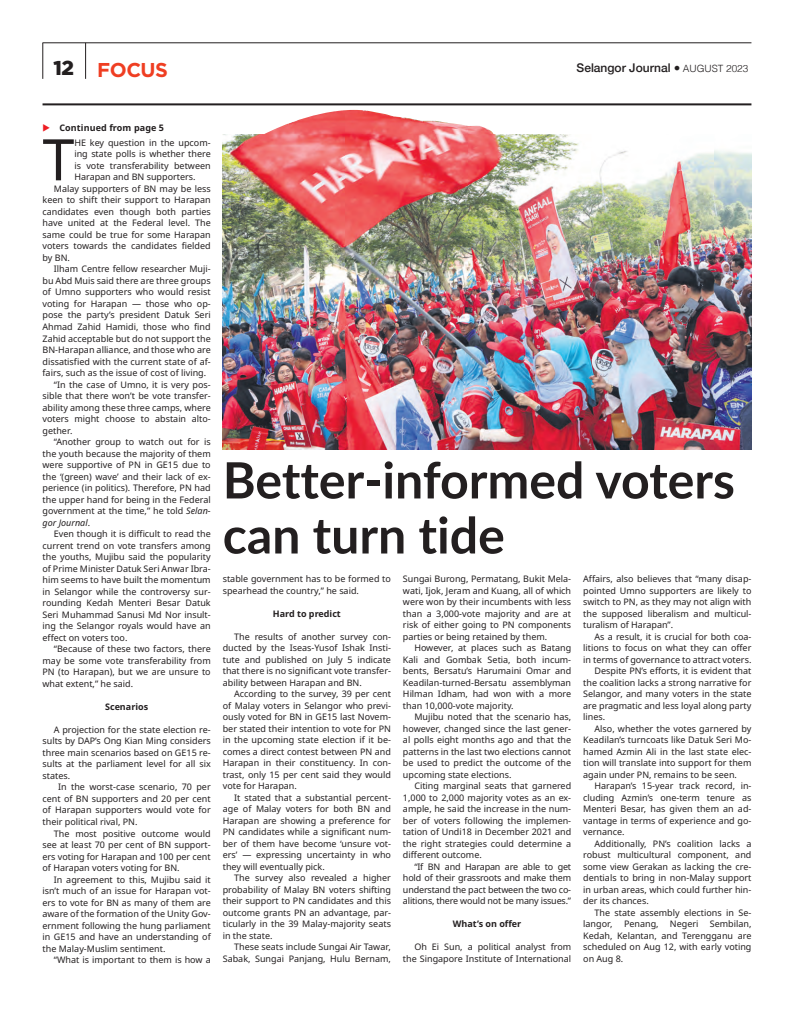
<style>
.page{position:relative;width:794px;height:1010px;background:#fff}
.page>*{position:absolute;margin:0;border:0;box-sizing:border-box;transform-origin:0 0}
.BODYTEXT{font:57.3px "Noto Sans";color:#231f20}
._1st_LEAD{font:700 50px/55px "Lato";color:#231f20}
.t1{font:700 20px "Gotham";letter-spacing:-.025em;color:#ef3e22}
.t2{font:900 20px "Gotham";color:#231f20}
.t3{font:500 12px "Helvetica Neue";color:#231f20}
.BODYTEXT-2{font:9px/11.5px "Noto Sans";color:#231f20;text-align:justify}
.BODYTEXT-3{font:700 9px "Noto Sans";color:#231f20}
.s1{font-family:"Helvetica";font-weight:300;font-size:10px}
.s2{color:#ee1d23}
.s3{font-style:italic}
</style>
<div class="page">
<hr style="left:43px;top:103px;width:708px;height:2px;background:#231f20">
<hr style="left:43px;top:43px;width:708px;height:1px;background:#231f20">
<hr style="left:43px;top:43px;width:1px;height:36px;background:#231f20">
<hr style="left:85px;top:43px;width:1px;height:36px;background:#231f20">
<img style="left:223px;top:134px;width:528px;height:315px">
<img style="left:264px;top:110px;width:229px;height:24px">
<p class="t2" style="left:54px;top:56px;width:22px">12</p>
<p class="t1" style="left:97px;top:56px;width:72px">FOCUS</p>
<p class="t3" style="left:576px;top:58px;width:173px">Selangor Journal ● <span class="s1">AUGUST 2023</span></p>
<p class="BODYTEXT-3" style="left:43px;top:121px;width:123px"><span class="s2">◆</span> Continued from page 5</p>
<p class="BODYTEXT" style="left:43px;top:119px;width:33px">T</p>
<p class="BODYTEXT-2" style="left:74px;top:137px;width:138px">HE key question in the upcom&shy;ing state polls is whether there is vote transferability between Harapan and BN supporters.</p>
<p class="BODYTEXT-2" style="left:43px;top:183px;width:170px;text-indent:11px">Malay supporters of BN may be less keen to shift their support to Harapan candidates even though both parties have united at the Federal level. The same could be true for some Harapan voters towards the candidates fielded by BN.</p>
<p class="BODYTEXT-2" style="left:43px;top:263px;width:170px;text-indent:11px">Ilham Centre fellow researcher Muji&shy;bu Abd Muis said there are three groups of Umno supporters who would resist voting for Harapan — those who op&shy;pose the party’s president Datuk Seri Ahmad Zahid Hamidi, those who find Zahid acceptable but do not support the BN-Harapan alliance, and those who are dissatisfied with the current state of af&shy;fairs, such as the issue of cost of living.</p>
<p class="BODYTEXT-2" style="left:43px;top:378px;width:170px;text-indent:11px">“In the case of Umno, it is very pos&shy;sible that there won’t be vote transfer&shy;ability among these three camps, where voters might choose to abstain alto&shy;gether.</p>
<p class="BODYTEXT-2" style="left:43px;top:436px;width:170px;text-indent:11px">“Another group to watch out for is the youth because the majority of them were supportive of PN in GE15 due to the ‘(green) wave’ and their lack of ex&shy;perience (in politics). Therefore, PN had the upper hand for being in the Federal government at the time,” he told <span class="s3">Selan&shy;gor Journal</span>.</p>
<p class="BODYTEXT-2" style="left:43px;top:528px;width:170px;text-indent:11px">Even though it is difficult to read the current trend on vote transfers among the youths, Mujibu said the popularity of Prime Minister Datuk Seri Anwar Ibra&shy;him seems to have built the momentum in Selangor while the controversy sur&shy;rounding Kedah Menteri Besar Datuk Seri Muhammad Sanusi Md Nor insult&shy;ing the Selangor royals would have an effect on voters too.</p>
<p class="BODYTEXT-2" style="left:43px;top:643px;width:170px;text-indent:11px">“Because of these two factors, there may be some vote transferability from PN (to Harapan), but we are unsure to what extent,” he said.</p>
<p class="BODYTEXT-3" style="left:105px;top:700px;width:45px">Scenarios</p>
<p class="BODYTEXT-2" style="left:43px;top:723px;width:170px;text-indent:11px">A projection for the state election re&shy;sults by DAP’s Ong Kian Ming considers three main scenarios based on GE15 re&shy;sults at the parliament level for all six states.</p>
<p class="BODYTEXT-2" style="left:43px;top:781px;width:170px;text-indent:16px">In the worst-case scenario, 70 per cent of BN supporters and 20 per cent of Harapan supporters would vote for their political rival, PN.</p>
<p class="BODYTEXT-2" style="left:43px;top:827px;width:170px;text-indent:11px">The most positive outcome would see at least 70 per cent of BN support&shy;ers voting for Harapan and 100 per cent of Harapan voters voting for BN.</p>
<p class="BODYTEXT-2" style="left:43px;top:873px;width:170px;text-indent:11px">In agreement to this, Mujibu said it isn’t much of an issue for Harapan vot&shy;ers to vote for BN as many of them are aware of the formation of the Unity Gov&shy;ernment following the hung parliament in GE15 and have an understanding of the Malay-Muslim sentiment.</p>
<p class="BODYTEXT-2" style="left:54px;top:954px;width:158px">“What is important to them is how a</p>
<p class="_1st_LEAD" style="left:223px;top:450px;width:513px">Better-informed voters can turn tide</p>
<p class="BODYTEXT-2" style="left:223px;top:573px;width:170px">stable government has to be formed to spearhead the country,” he said.</p>
<p class="BODYTEXT-3" style="left:273px;top:606px;width:69px">Hard to predict</p>
<p class="BODYTEXT-2" style="left:223px;top:630px;width:170px;text-indent:11px">The results of another survey con&shy;ducted by the Iseas-Yusof Ishak Insti&shy;tute and published on July 5 indicate that there is no significant vote transfer&shy;ability between Harapan and BN.</p>
<p class="BODYTEXT-2" style="left:223px;top:688px;width:170px;text-indent:11px">According to the survey, 39 per cent of Malay voters in Selangor who previ&shy;ously voted for BN in GE15 last Novem&shy;ber stated their intention to vote for PN in the upcoming state election if it be&shy;comes a direct contest between PN and Harapan in their constituency. In con&shy;trast, only 15 per cent said they would vote for Harapan.</p>
<p class="BODYTEXT-2" style="left:223px;top:791px;width:170px;text-indent:11px">It stated that a substantial percent&shy;age of Malay voters for both BN and Harapan are showing a preference for PN candidates while a significant num&shy;ber of them have become ‘unsure vot&shy;ers’ — expressing uncertainty in who they will eventually pick.</p>
<p class="BODYTEXT-2" style="left:223px;top:872px;width:170px;text-indent:11px">The survey also revealed a higher probability of Malay BN voters shifting their support to PN candidates and this outcome grants PN an advantage, par&shy;ticularly in the 39 Malay-majority seats in the state.</p>
<p class="BODYTEXT-2" style="left:223px;top:941px;width:170px;text-align:right">These seats include Sungai Air Tawar,<br>Sabak, Sungai Panjang, Hulu Bernam,</p>
<p class="BODYTEXT-2" style="left:403px;top:573px;width:170px">Sungai Burong, Permatang, Bukit Mela&shy;wati, Ijok, Jeram and Kuang, all of which were won by their incumbents with less than a 3,000-vote majority and are at risk of either going to PN components parties or being retained by them.</p>
<p class="BODYTEXT-2" style="left:403px;top:642px;width:170px;text-indent:11px">However, at places such as Batang Kali and Gombak Setia, both incum&shy;bents, Bersatu’s Harumaini Omar and Keadilan-turned-Bersatu assemblyman Hilman Idham, had won with a more than 10,000-vote majority.</p>
<p class="BODYTEXT-2" style="left:403px;top:711px;width:170px;text-indent:11px">Mujibu noted that the scenario has, however, changed since the last gener&shy;al polls eight months ago and that the patterns in the last two elections cannot be used to predict the outcome of the upcoming state elections.</p>
<p class="BODYTEXT-2" style="left:403px;top:780px;width:170px;text-indent:11px">Citing marginal seats that garnered 1,000 to 2,000 majority votes as an ex&shy;ample, he said the increase in the num&shy;ber of voters following the implemen&shy;tation of Undi18 in December 2021 and the right strategies could determine a different outcome.</p>
<p class="BODYTEXT-2" style="left:403px;top:860px;width:170px;text-indent:11px">“If BN and Harapan are able to get hold of their grassroots and make them understand the pact between the two co&shy;alitions, there would not be many issues.”</p>
<p class="BODYTEXT-3" style="left:453px;top:917px;width:70px">What’s on offer</p>
<p class="BODYTEXT-2" style="left:403px;top:941px;width:170px;text-align:right">Oh Ei Sun, a political analyst from the Singapore Institute of International</p>
<p class="BODYTEXT-2" style="left:583px;top:573px;width:170px">Affairs, also believes that “many disap&shy;pointed Umno supporters are likely to switch to PN, as they may not align with the supposed liberalism and multicul&shy;turalism of Harapan”.</p>
<p class="BODYTEXT-2" style="left:583px;top:630px;width:170px;text-indent:11px">As a result, it is crucial for both coa&shy;litions to focus on what they can offer in terms of governance to attract voters.</p>
<p class="BODYTEXT-2" style="left:583px;top:665px;width:170px;text-indent:11px">Despite PN’s efforts, it is evident that the coalition lacks a strong narrative for Selangor, and many voters in the state are pragmatic and less loyal along party lines.</p>
<p class="BODYTEXT-2" style="left:583px;top:722px;width:170px;text-indent:11px">Also, whether the votes garnered by Keadilan’s turncoats like Datuk Seri Mo&shy;hamed Azmin Ali in the last state elec&shy;tion will translate into support for them again under PN, remains to be seen.</p>
<p class="BODYTEXT-2" style="left:583px;top:780px;width:170px;text-indent:11px">Harapan’s 15-year track record, in&shy;cluding Azmin’s one-term tenure as Menteri Besar, has given them an ad&shy;vantage in terms of experience and go&shy;vernance.</p>
<p class="BODYTEXT-2" style="left:583px;top:837px;width:170px;text-indent:11px">Additionally, PN’s coalition lacks a robust multicultural component, and some view Gerakan as lacking the cre&shy;dentials to bring in non-Malay support in urban areas, which could further hin&shy;der its chances.</p>
<p class="BODYTEXT-2" style="left:583px;top:906px;width:170px;text-indent:11px">The state assembly elections in Se&shy;langor,</p>
<p class="BODYTEXT-2" style="left:583px;top:918px;width:170px;text-indent:127px">Sembilan, Kedah, Kelantan, and Terengganu are scheduled on Aug 12, with early voting on Aug 8.</p>
<p class="BODYTEXT-2" style="left:624px;top:918px;width:36px">Penang,</p>
<p class="BODYTEXT-2" style="left:670px;top:918px;width:30px">Negeri</p>
</div>
